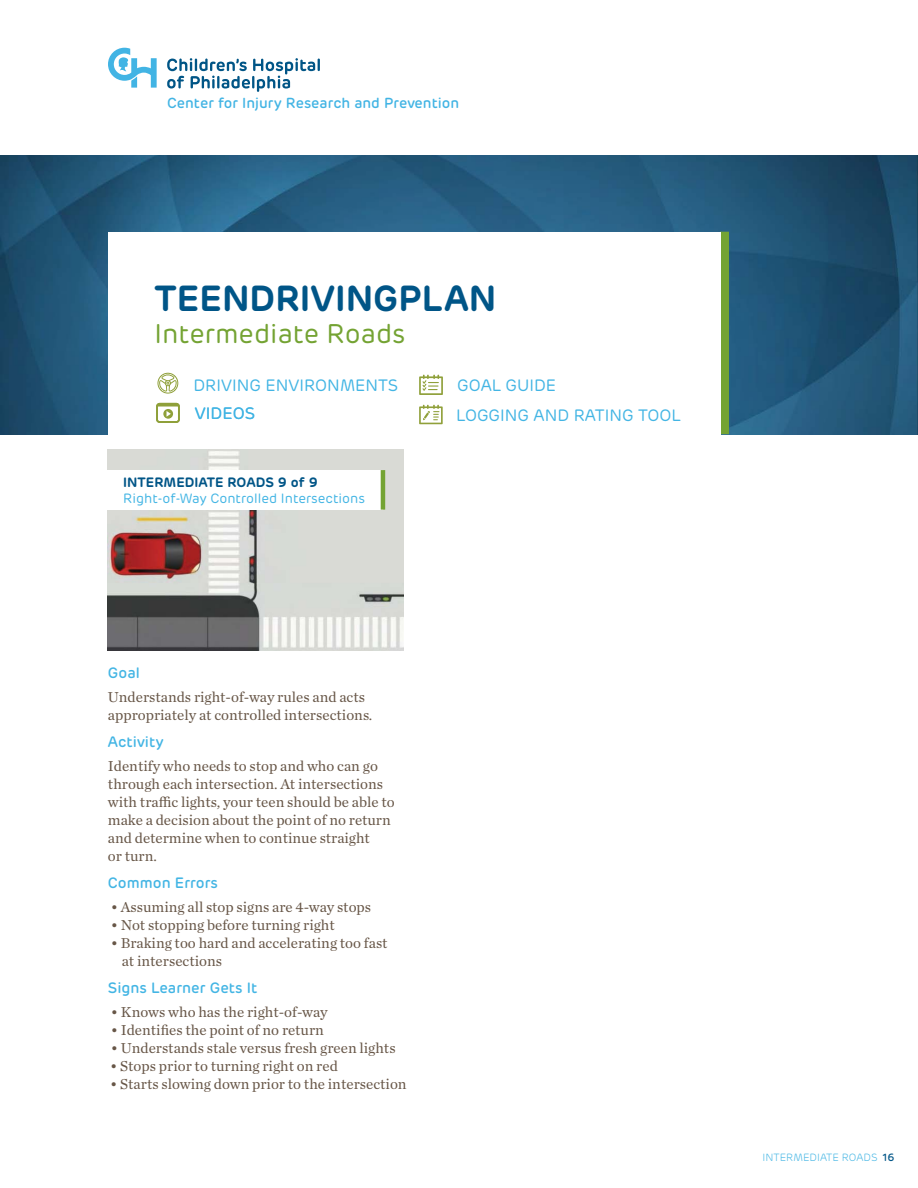
<style>
.page{position:relative;width:918px;height:1188px;background:#fff}
.page>*{position:absolute;margin:0;border:0;box-sizing:border-box;transform-origin:0 0}
.t1{font:600 36px "Rubrik";color:#005587}
.t2{font:27px "Rubrik";color:#74a333}
.t3{font:16.5px "Rubrik";color:#43b5e4}
.t4{font:15px/18px "Chronicle Text G1";color:#675647}
.t5{font:500 15px "Rubrik";color:#43b5e4}
.t6{font:500 14.55px "Rubrik";color:#42b4e4}
.t7{font:13.5px "Rubrik";color:#43b5e4}
.t8{font:600 13.5px "Rubrik";color:#005587}
.t9{font:300 10.5px "Rubrik";color:#43b5e4}
.t10{font:500 10.5px "Rubrik";color:#005587}
</style>
<div class="page">
<svg style="left:108px;top:48px;width:49px;height:40px"></svg>
<svg style="left:167px;top:58px;width:153px;height:34px"></svg>
<img style="left:0;top:156px;width:918px;height:278px">
<div style="left:720px;top:232px;width:9px;height:202px;background:#74a333"></div>
<img style="left:108px;top:449px;width:296px;height:202px">
<div style="left:99px;top:470px;width:284px;height:40px;background:#fff"></div>
<hr style="left:381px;top:470px;width:4px;height:40px;background:#74a333">
<div style="left:108px;top:232px;width:612px;height:206px;background:#fff"></div>
<svg style="left:419px;top:375px;width:24px;height:20px"></svg>
<svg style="left:419px;top:405px;width:24px;height:19px"></svg>
<svg style="left:156px;top:403px;width:24px;height:20px"></svg>
<svg style="left:157px;top:373px;width:21px;height:21px"></svg>
<p class="t6" style="left:167px;top:93px;width:294px">Center for Injury Research and Prevention</p>
<h1 class="t1" style="left:154px;top:275px;width:344px">TEENDRIVINGPLAN</h1>
<h2 class="t2" style="left:154px;top:316px;width:252px">Intermediate Roads</h2>
<p class="t3" style="left:457px;top:375px;width:100px">GOAL GUIDE</p>
<p class="t3" style="left:195px;top:403px;width:62px">VIDEOS</p>
<p class="t3" style="left:456px;top:405px;width:226px">LOGGING AND RATING TOOL</p>
<p class="t3" style="left:193px;top:374px;width:206px">DRIVING ENVIRONMENTS</p>
<p class="t8" style="left:123px;top:474px;width:196px">INTERMEDIATE ROADS 9 of 9</p>
<p class="t7" style="left:123px;top:490px;width:243px">Right-of-Way Controlled Intersections</p>
<p class="t5" style="left:108px;top:663px;width:33px">Goal</p>
<p class="t4" style="left:108px;top:687px;width:266px">Understands right-of-way rules and acts appropriately at controlled intersections.</p>
<p class="t5" style="left:108px;top:732px;width:57px">Activity</p>
<p class="t4" style="left:108px;top:756px;width:288px">Identify who needs to stop and who can go through each intersection. At intersections with traffic lights, your teen should be able to make a decision about the point of no return and determine when to continue straight<br>or turn.</p>
<p class="t5" style="left:108px;top:873px;width:112px">Common Errors</p>
<p class="t4" style="left:111px;top:897px;width:262px">• Assuming all stop signs are 4-way stops</p>
<p class="t4" style="left:111px;top:915px;width:226px">• Not stopping before turning right</p>
<p class="t4" style="left:122px;top:933px;width:267px;text-indent:-11px">• Braking too hard and accelerating too fast at intersections</p>
<p class="t5" style="left:108px;top:978px;width:151px">Signs Learner Gets It</p>
<p class="t4" style="left:111px;top:1002px;width:218px">• Knows who has the right-of-way</p>
<p class="t4" style="left:111px;top:1020px;width:215px">• Identifies the point of no return</p>
<p class="t4" style="left:111px;top:1038px;width:286px">• Understands stale versus fresh green lights</p>
<p class="t4" style="left:110px;top:1056px;width:229px">• Stops prior to turning right on red</p>
<p class="t4" style="left:110px;top:1074px;width:298px">• Starts slowing down prior to the intersection</p>
<p class="t10" style="left:882px;top:1151px;width:14px">16</p>
<p class="t9" style="left:763px;top:1151px;width:116px">INTERMEDIATE ROADS</p>
</div>
